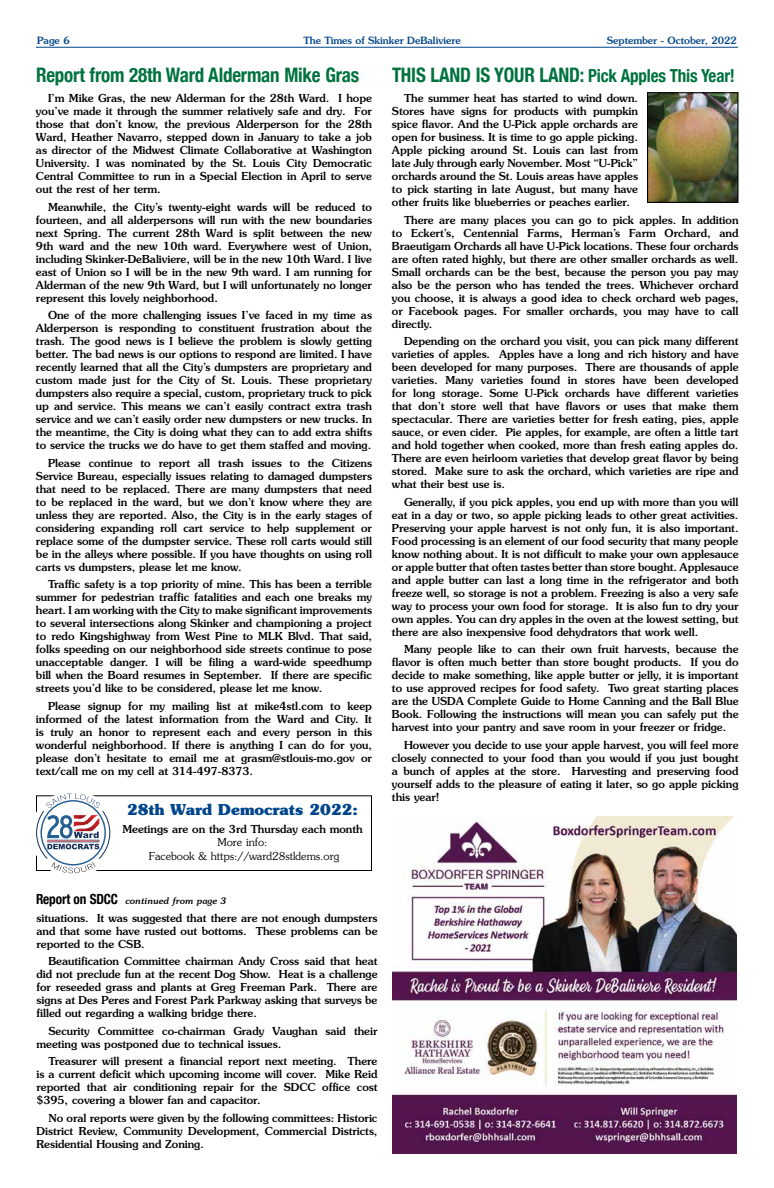
<style>
.page{position:relative;width:774px;height:1188px;background:#fff}
.page>*{position:absolute;margin:0;border:0;box-sizing:border-box;transform-origin:0 0}
.t1{font:700 condensed 20px "Helvetica Neue";letter-spacing:-.01em;color:#00723f;scale:.95 1}
.t2{font:700 15px "Souvenir";color:#00458b}
.t3{font:500 11px/13px "Souvenir";color:#000;text-align:justify}
.t4{font:300 11px/13.2px "Souvenir";color:#000;text-align:center}
.t5{font:500 10px "Souvenir";color:#00458b}
.t6{font:italic 500 9px "Souvenir";color:#000}
.s1{font-size:18px}
.s2{font-family:"Helvetica Neue";font-weight:700;font-style:normal;font-stretch:condensed;font-size:14px}
</style>
<div class="page">
<hr style="left:36px;top:47px;width:702px;height:1px;background:#00458b">
<img style="left:392px;top:816px;width:345px;height:338px">
<img style="left:649px;top:94px;width:88px;height:107px">
<div style="left:647px;top:92px;width:92px;height:111px;border:1px solid #000"></div>
<div style="left:36px;top:795px;width:336px;height:76px;border:1px solid #fff"></div>
<svg style="left:36px;top:793px;width:74px;height:80px"></svg>
<p class="t5" style="left:37px;top:34px;width:34px">Page 6</p>
<p class="t5" style="left:303px;top:34px;width:159px">The Times of Skinker DeBaliviere</p>
<p class="t5" style="left:607px;top:34px;width:132px">September - October, 2022</p>
<h1 class="t1" style="left:392px;top:62px;width:363px">THIS LAND IS YOUR LAND: <span class="s1">Pick Apples This Year!</span></h1>
<p class="t3" style="left:392px;top:92px;width:248px;text-indent:12px">The summer heat has started to wind down.<br>Stores have signs for products with pumpkin spice flavor. And the U-Pick apple orchards are open for business. It is time to go apple picking.<br>Apple picking around St. Louis can last from late July through early November. Most “U-Pick” orchards around the St. Louis areas have apples to pick starting in late August, but many have other fruits like blueberries or peaches earlier.</p>
<p class="t3" style="left:392px;top:213px;width:348px;text-indent:12px">There are many places you can go to pick apples. In addition to Eckert’s, Centennial Farms, Herman’s Farm Orchard, and Braeutigam Orchards all have U-Pick locations. These four orchards are often rated highly, but there are other smaller orchards as well.<br>Small orchards can be the best, because the person you pay may also be the person who has tended the trees. Whichever orchard you choose, it is always a good idea to check orchard web pages, or Facebook pages. For smaller orchards, you may have to call directly.</p>
<p class="t3" style="left:392px;top:335px;width:348px;text-indent:12px">Depending on the orchard you visit, you can pick many different varieties of apples. Apples have a long and rich history and have been developed for many purposes. There are thousands of apple varieties. Many varieties found in stores have been developed for long storage. Some U-Pick orchards have different varieties that don’t store well that have flavors or uses that make them spectacular. There are varieties better for fresh eating, pies, apple sauce, or even cider. Pie apples, for example, are often a little tart and hold together when cooked, more than fresh eating apples do.<br>There are even heirloom varieties that develop great flavor by being stored. Make sure to ask the orchard, which varieties are ripe and what their best use is.</p>
<p class="t3" style="left:392px;top:495px;width:348px;text-indent:12px">Generally, if you pick apples, you end up with more than you will eat in a day or two, so apple picking leads to other great activities.<br>Preserving your apple harvest is not only fun, it is also important.<br>Food processing is an element of our food security that many people know nothing about. It is not difficult to make your own applesauce or apple butter that often tastes better than store bought. Applesauce and apple butter can last a long time in the refrigerator and both freeze well, so storage is not a problem. Freezing is also a very safe way to process your own food for storage. It is also fun to dry your own apples. You can dry apples in the oven at the lowest setting, but there are also inexpensive food dehydrators that work well.</p>
<p class="t3" style="left:392px;top:643px;width:348px;text-indent:12px">Many people like to can their own fruit harvests, because the flavor is often much better than store bought products. If you do decide to make something, like apple butter or jelly, it is important to use approved recipes for food safety. Two great starting places are the USDA Complete Guide to Home Canning and the Ball Blue Book. Following the instructions will mean you can safely put the harvest into your pantry and save room in your freezer or fridge.</p>
<p class="t3" style="left:392px;top:738px;width:348px;text-indent:12px">However you decide to use your apple harvest, you will feel more closely connected to your food than you would if you just bought a bunch of apples at the store. Harvesting and preserving food yourself adds to the pleasure of eating it later, so go apple picking this year!</p>
<h1 class="t1" style="left:36px;top:62px;width:342px">Report from 28th Ward Alderman Mike Gras</h1>
<p class="t3" style="left:36px;top:92px;width:338px;text-indent:12px">I’m Mike Gras, the new Alderman for the 28th Ward. I hope you’ve made it through the summer relatively safe and dry. For those that don’t know, the previous Alderperson for the 28th Ward, Heather Navarro, stepped down in January to take a job as director of the Midwest Climate Collaborative at Washington University. I was nominated by the St. Louis City Democratic Central Committee to run in a Special Election in April to serve out the rest of her term.</p>
<p class="t3" style="left:36px;top:200px;width:338px;text-indent:12px">Meanwhile, the City’s twenty-eight wards will be reduced to fourteen, and all alderpersons will run with the new boundaries next Spring. The current 28th Ward is split between the new 9th ward and the new 10th ward. Everywhere west of Union, including Skinker-DeBaliviere, will be in the new 10th Ward. I live east of Union so I will be in the new 9th ward. I am running for Alderman of the new 9th Ward, but I will unfortunately no longer represent this lovely neighborhood.</p>
<p class="t3" style="left:36px;top:309px;width:338px;text-indent:12px">One of the more challenging issues I’ve faced in my time as Alderperson is responding to constituent frustration about the trash. The good news is I believe the problem is slowly getting better. The bad news is our options to respond are limited. I have recently learned that all the City’s dumpsters are proprietary and custom made just for the City of St. Louis. These proprietary dumpsters also require a special, custom, proprietary truck to pick up and service. This means we can’t easily contract extra trash service and we can’t easily order new dumpsters or new trucks. In the meantime, the City is doing what they can to add extra shifts to service the trucks we do have to get them staffed and moving.</p>
<p class="t3" style="left:36px;top:456px;width:338px;text-indent:12px">Please continue to report all trash issues to the Citizens Service Bureau, especially issues relating to damaged dumpsters that need to be replaced. There are many dumpsters that need to be replaced in the ward, but we don’t know where they are unless they are reported. Also, the City is in the early stages of considering expanding roll cart service to help supplement or replace some of the dumpster service. These roll carts would still be in the alleys where possible. If you have thoughts on using roll carts vs dumpsters, please let me know.</p>
<p class="t3" style="left:36px;top:578px;width:338px;text-indent:12px">Traffic safety is a top priority of mine. This has been a terrible summer for pedestrian traffic fatalities and each one breaks my heart. I am working with the City to make significant improvements to several intersections along Skinker and championing a project to redo Kingshighway from West Pine to MLK Blvd. That said, folks speeding on our neighborhood side streets continue to pose unacceptable danger. I will be filing a ward-wide speedhump bill when the Board resumes in September. If there are specific streets you’d like to be considered, please let me know.</p>
<p class="t3" style="left:36px;top:699px;width:338px;text-indent:12px">Please signup for my mailing list at mike4stl.com to keep informed of the latest information from the Ward and City. It is truly an honor to represent each and every person in this wonderful neighborhood. If there is anything I can do for you, please don’t hesitate to email me at grasm@stlouis-mo.gov or text/call me on my cell at 314-497-8373.</p>
<h2 class="t2" style="left:127px;top:800px;width:233px">28th Ward Democrats 2022:</h2>
<p class="t3" style="left:122px;top:823px;width:242px">Meetings are on the 3rd Thursday each month</p>
<p class="t4" style="left:149px;top:836px;width:192px">More info:<br>Facebook &amp; https://ward28stldems.org</p>
<p class="t6" style="left:36px;top:895px;width:192px"><span class="s2">Report on SDCC</span> continued from page 3</p>
<p class="t3" style="left:37px;top:911px;width:343px">situations. It was suggested that there are not enough dumpsters and that some have rusted out bottoms. These problems can be reported to the CSB.</p>
<p class="t3" style="left:37px;top:954px;width:343px;text-indent:12px">Beautification Committee chairman Andy Cross said that heat did not preclude fun at the recent Dog Show. Heat is a challenge for reseeded grass and plants at Greg Freeman Park. There are signs at Des Peres and Forest Park Parkway asking that surveys be filled out regarding a walking bridge there.</p>
<p class="t3" style="left:37px;top:1024px;width:343px;text-indent:12px">Security Committee co-chairman Grady Vaughan said their meeting was postponed due to technical issues.</p>
<p class="t3" style="left:37px;top:1054px;width:343px;text-indent:12px">Treasurer will present a financial report next meeting. There is a current deficit which upcoming income will cover. Mike Reid reported that air conditioning repair for the SDCC office cost $395, covering a blower fan and capacitor.</p>
<p class="t3" style="left:37px;top:1111px;width:343px;text-indent:12px">No oral reports were given by the following committees: Historic District Review, Community Development, Commercial Districts, Residential Housing and Zoning.</p>
</div>
